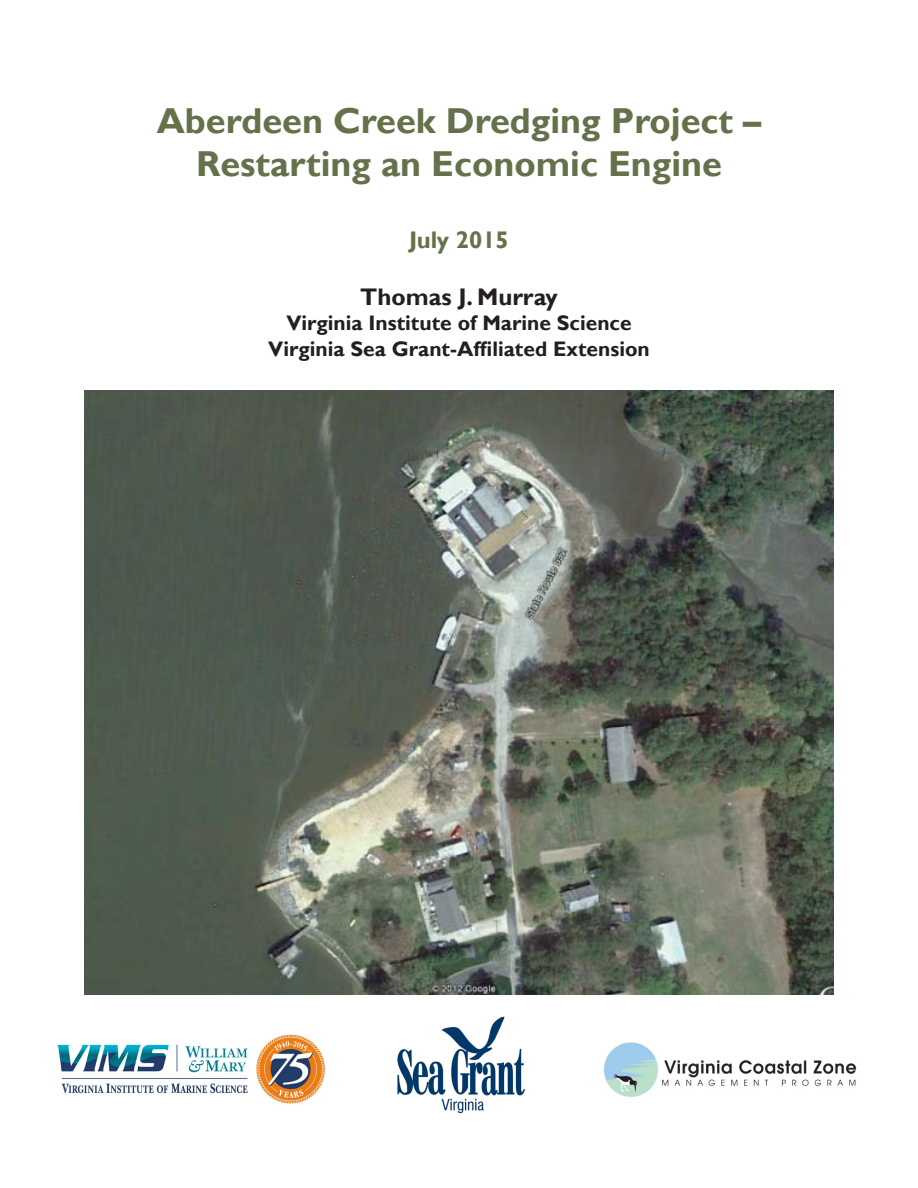
<style>
.page{position:relative;width:918px;height:1188px;background:#fff}
.page>*{position:absolute;margin:0;border:0;box-sizing:border-box;transform-origin:0 0}
.Report_title{font:700 36px "Gill Sans";color:#65714a}
.Report_sub-title{font:700 24px "Gill Sans";color:#231f20}
.Report_sub-title-2{font:700 24px "Gill Sans";color:#65714a}
.Report_sub-title-3{font:700 21px "Gill Sans";color:#231f20}
</style>
<div class="page">
<img style="left:85px;top:391px;width:748px;height:603px">
<img style="left:57px;top:1034px;width:268px;height:70px">
<img style="left:397px;top:1016px;width:128px;height:97px">
<img style="left:604px;top:1042px;width:253px;height:55px">
<p class="Report_title" style="left:157px;top:99px;width:606px">Aberdeen Creek Dredging Project –</p>
<p class="Report_title" style="left:196px;top:142px;width:527px">Restarting an Economic Engine</p>
<p class="Report_sub-title-2" style="left:409px;top:225px;width:101px">July 2015</p>
<p class="Report_sub-title" style="left:360px;top:283px;width:199px">Thomas J. Murray</p>
<p class="Report_sub-title-3" style="left:286px;top:311px;width:347px">Virginia Institute of Marine Science</p>
<p class="Report_sub-title-3" style="left:268px;top:336px;width:383px">Virginia Sea Grant-Affiliated Extension</p>
</div>
